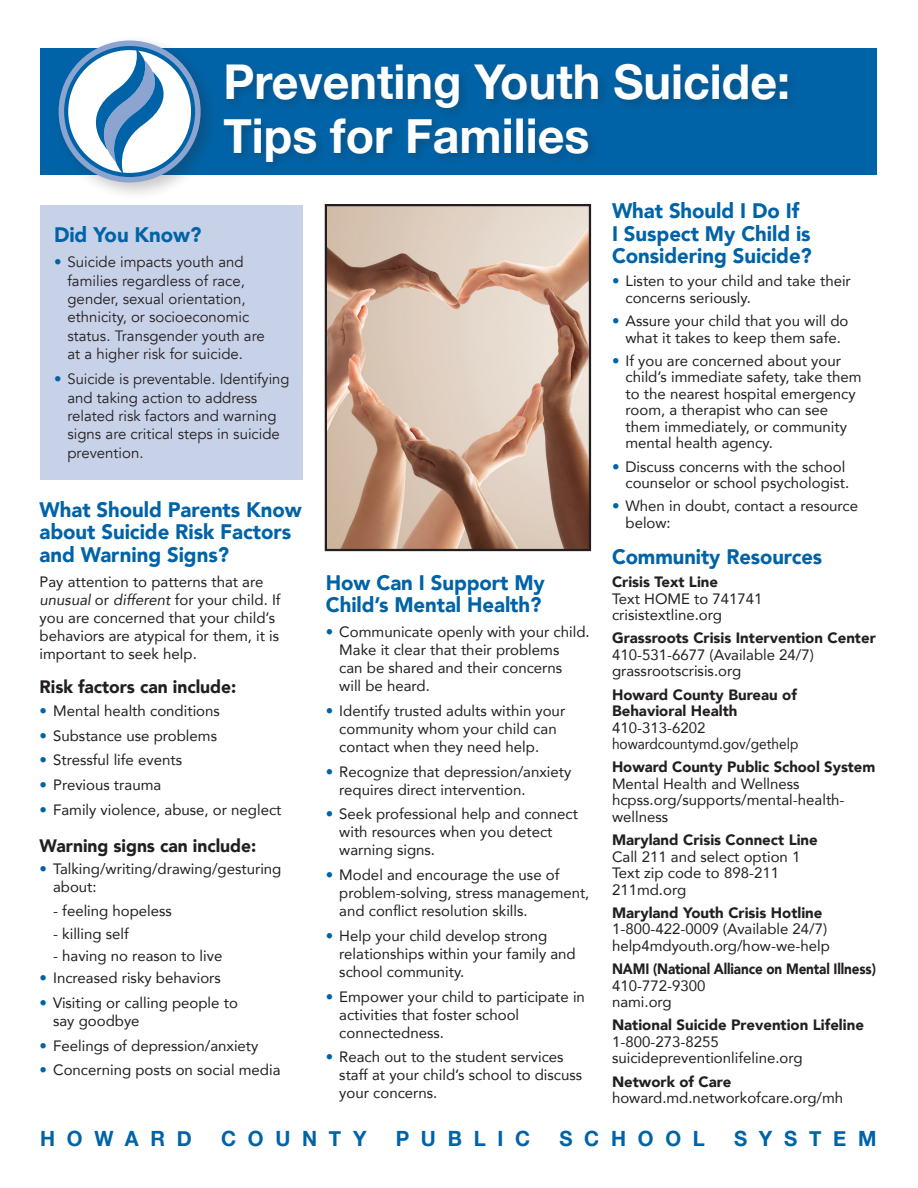
<style>
.page{position:relative;width:918px;height:1188px;background:#fff}
.page>*{position:absolute;margin:0;border:0;box-sizing:border-box;transform-origin:0 0}
.t1{font:700 48px/54px "Helvetica Neue";color:#fff}
.t2{font:900 21px/22.5px "Avenir";letter-spacing:-.005em;color:#0163a7}
.t3{font:700 21px "Helvetica Neue";letter-spacing:.58em;color:#0163a7}
.t4{font:900 21px "Avenir";letter-spacing:-.005em;color:#0163a7;scale:.96 1}
.t5{font:900 18px "Avenir";letter-spacing:-.005em;color:#231f20}
.t6{font:15px/18px "Avenir";color:#231f20}
.t7{font:15px/18.3px "Avenir";color:#231f20}
.t8{font:900 15px/16.5px "Avenir";color:#231f20}
.t9{font:900 15px "Avenir";color:#231f20;scale:.9 1}
.s1{color:#0163a7}
.s2{font-style:italic}
</style>
<div class="page">
<div style="left:40px;top:49px;width:837px;height:126px;background:#0163a7"></div>
<div style="left:220px;top:60px;width:579px;height:114px;background:#231f20;opacity:.25"></div>
<div style="left:51px;top:33px;width:169px;height:169px;background:#231f20;opacity:.25"></div>
<svg style="left:59px;top:41px;width:142px;height:142px;background:#7c9dca"></svg>
<svg style="left:66px;top:48px;width:127px;height:127px"></svg>
<div style="left:64px;top:46px;width:131px;height:131px;border:4px solid #0163a7;border-radius:50%"></div>
<svg style="left:78px;top:48px;width:104px;height:127px"></svg>
<div style="left:40px;top:205px;width:263px;height:274px;background:#c7d1e7"></div>
<img style="left:328px;top:207px;width:260px;height:341px">
<div style="left:325px;top:204px;width:266px;height:347px;border:2px solid #231f20"></div>
<h1 class="t1" style="left:223px;top:57px;width:568px">Preventing Youth Suicide:<br>Tips for Families</h1>
<h2 class="t2" style="left:54px;top:223px;width:149px">Did You Know?</h2>
<p class="t7" style="left:68px;top:253px;width:199px;text-indent:-14px"><span class="s1">•</span> Suicide impacts youth and families regardless of race, gender, sexual orientation, ethnicity, or socioeconomic status. Transgender youth are at a higher risk for suicide.</p>
<p class="t7" style="left:68px;top:370px;width:223px;text-indent:-14px"><span class="s1">•</span> Suicide is preventable. Identifying and taking action to address related risk factors and warning signs are critical steps in suicide prevention.</p>
<h2 class="t2" style="left:40px;top:498px;width:264px">What Should Parents Know about Suicide Risk Factors and Warning Signs?</h2>
<p class="t6" style="left:40px;top:572px;width:243px">Pay attention to patterns that are <span class="s2">unusual</span> or <span class="s2">different</span> for your child. If you are concerned that your child’s behaviors are atypical for them, it is important to seek help.</p>
<p class="t5" style="left:40px;top:672px;width:198px">Risk factors can include:</p>
<p class="t6" style="left:40px;top:701px;width:182px"><span class="s1">•</span> Mental health conditions</p>
<p class="t6" style="left:40px;top:726px;width:179px"><span class="s1">•</span> Substance use problems</p>
<p class="t6" style="left:40px;top:751px;width:144px"><span class="s1">•</span> Stressful life events</p>
<p class="t6" style="left:40px;top:775px;width:123px"><span class="s1">•</span> Previous trauma</p>
<p class="t6" style="left:40px;top:800px;width:243px"><span class="s1">•</span> Family violence, abuse, or neglect</p>
<p class="t5" style="left:40px;top:831px;width:218px">Warning signs can include:</p>
<p class="t6" style="left:53px;top:859px;width:230px;text-indent:-14px"><span class="s1">•</span> Talking/writing/drawing/gesturing about:</p>
<p class="t6" style="left:53px;top:902px;width:120px">- feeling hopeless</p>
<p class="t6" style="left:53px;top:924px;width:77px">- killing self</p>
<p class="t6" style="left:53px;top:946px;width:171px">- having no reason to live</p>
<p class="t6" style="left:40px;top:969px;width:183px"><span class="s1">•</span> Increased risky behaviors</p>
<p class="t6" style="left:53px;top:993px;width:186px;text-indent:-14px"><span class="s1">•</span> Visiting or calling people to say goodbye</p>
<p class="t6" style="left:40px;top:1036px;width:220px"><span class="s1">•</span> Feelings of depression/anxiety</p>
<p class="t6" style="left:40px;top:1061px;width:242px"><span class="s1">•</span> Concerning posts on social media</p>
<h2 class="t2" style="left:326px;top:571px;width:221px">How Can I Support My<br>Child’s Mental Health?</h2>
<p class="t6" style="left:339px;top:622px;width:252px;text-indent:-14px"><span class="s1">•</span> Communicate openly with your child.<br>Make it clear that their problems<br>can be shared and their concerns<br>will be heard.</p>
<p class="t6" style="left:339px;top:701px;width:227px;text-indent:-14px"><span class="s1">•</span> Identify trusted adults within your community whom your child can contact when they need help.</p>
<p class="t6" style="left:339px;top:762px;width:234px;text-indent:-14px"><span class="s1">•</span> Recognize that depression/anxiety requires direct intervention.</p>
<p class="t6" style="left:339px;top:805px;width:240px;text-indent:-14px"><span class="s1">•</span> Seek professional help and connect with resources when you detect warning signs.</p>
<p class="t6" style="left:339px;top:865px;width:252px;text-indent:-14px"><span class="s1">•</span> Model and encourage the use of problem-solving, stress management, and conflict resolution skills.</p>
<p class="t6" style="left:339px;top:926px;width:238px;text-indent:-14px"><span class="s1">•</span> Help your child develop strong relationships within your family and school community.</p>
<p class="t6" style="left:339px;top:987px;width:247px;text-indent:-14px"><span class="s1">•</span> Empower your child to participate in activities that foster school connectedness.</p>
<p class="t6" style="left:339px;top:1048px;width:244px;text-indent:-14px"><span class="s1">•</span> Reach out to the student services staff at your child’s school to discuss your concerns.</p>
<h2 class="t2" style="left:612px;top:199px;width:201px">What Should I Do If<br>I Suspect My Child is<br>Considering Suicide?</h2>
<p class="t6" style="left:626px;top:273px;width:227px;line-height:16.5px;text-indent:-14px"><span class="s1">•</span> Listen to your child and take their concerns seriously.</p>
<p class="t6" style="left:612px;top:312px;width:238px;line-height:16.5px;text-align:center"><span class="s1">•</span> Assure your child that you will do what it takes to keep them safe.</p>
<p class="t6" style="left:626px;top:352px;width:238px;line-height:16.5px;text-indent:-14px"><span class="s1">•</span> If you are concerned about your child’s immediate safety, take them to the nearest hospital emergency room, a therapist who can see them immediately, or community mental health agency.</p>
<p class="t6" style="left:612px;top:458px;width:239px;line-height:16.5px;text-align:right"><span class="s1">•</span> Discuss concerns with the school counselor or school psychologist.</p>
<p class="t6" style="left:626px;top:498px;width:234px;line-height:16.5px;text-indent:-14px"><span class="s1">•</span> When in doubt, contact a resource below:</p>
<h2 class="t4" style="left:612px;top:539px;width:220px">Community Resources</h2>
<p class="t8" style="left:612px;top:573px;width:108px">Crisis Text Line</p>
<p class="t6" style="left:612px;top:590px;width:152px;line-height:16.5px">Text HOME to 741741 crisistextline.org</p>
<p class="t8" style="left:612px;top:630px;width:265px">Grassroots Crisis Intervention Center</p>
<p class="t6" style="left:612px;top:646px;width:204px;line-height:16.5px">410-531-6677 (Available 24/7) grassrootscrisis.org</p>
<p class="t8" style="left:612px;top:686px;width:186px">Howard County Bureau of<br>Behavioral Health</p>
<p class="t6" style="left:612px;top:719px;width:188px;line-height:16.5px">410-313-6202 howardcountymd.gov/gethelp</p>
<p class="t8" style="left:612px;top:759px;width:265px">Howard County Public School System</p>
<p class="t6" style="left:612px;top:775px;width:234px;line-height:16.5px">Mental Health and Wellness hcpss.org/supports/mental-health&shy;wellness</p>
<p class="t8" style="left:612px;top:831px;width:207px">Maryland Crisis Connect Line</p>
<p class="t6" style="left:612px;top:848px;width:190px;line-height:16.5px">Call 211 and select option 1<br>Text zip code to 898-211<br>211md.org</p>
<p class="t8" style="left:612px;top:904px;width:212px">Maryland Youth Crisis Hotline</p>
<p class="t6" style="left:612px;top:921px;width:219px;line-height:16.5px">1-800-422-0009 (Available 24/7) help4mdyouth.org/how-we-help</p>
<p class="t9" style="left:612px;top:956px;width:295px">NAMI (National Alliance on Mental Illness)</p>
<p class="t6" style="left:612px;top:977px;width:95px;line-height:16.5px">410-772-9300 nami.org</p>
<p class="t8" style="left:612px;top:1017px;width:253px">National Suicide Prevention Lifeline</p>
<p class="t6" style="left:612px;top:1033px;width:192px;line-height:16.5px">1-800-273-8255 suicidepreventionlifeline.org</p>
<p class="t8" style="left:612px;top:1073px;width:121px">Network of Care</p>
<p class="t6" style="left:612px;top:1089px;width:233px">howard.md.networkofcare.org/mh</p>
<h2 class="t3" style="left:40px;top:1122px;width:153px">HOWARD</h2>
<h2 class="t3" style="left:221px;top:1122px;width:147px">COUNTY</h2>
<h2 class="t3" style="left:396px;top:1122px;width:136px">PUBLIC</h2>
<h2 class="t3" style="left:559px;top:1122px;width:147px">SCHOOL</h2>
<h2 class="t3" style="left:734px;top:1122px;width:144px">SYSTEM</h2>
</div>
